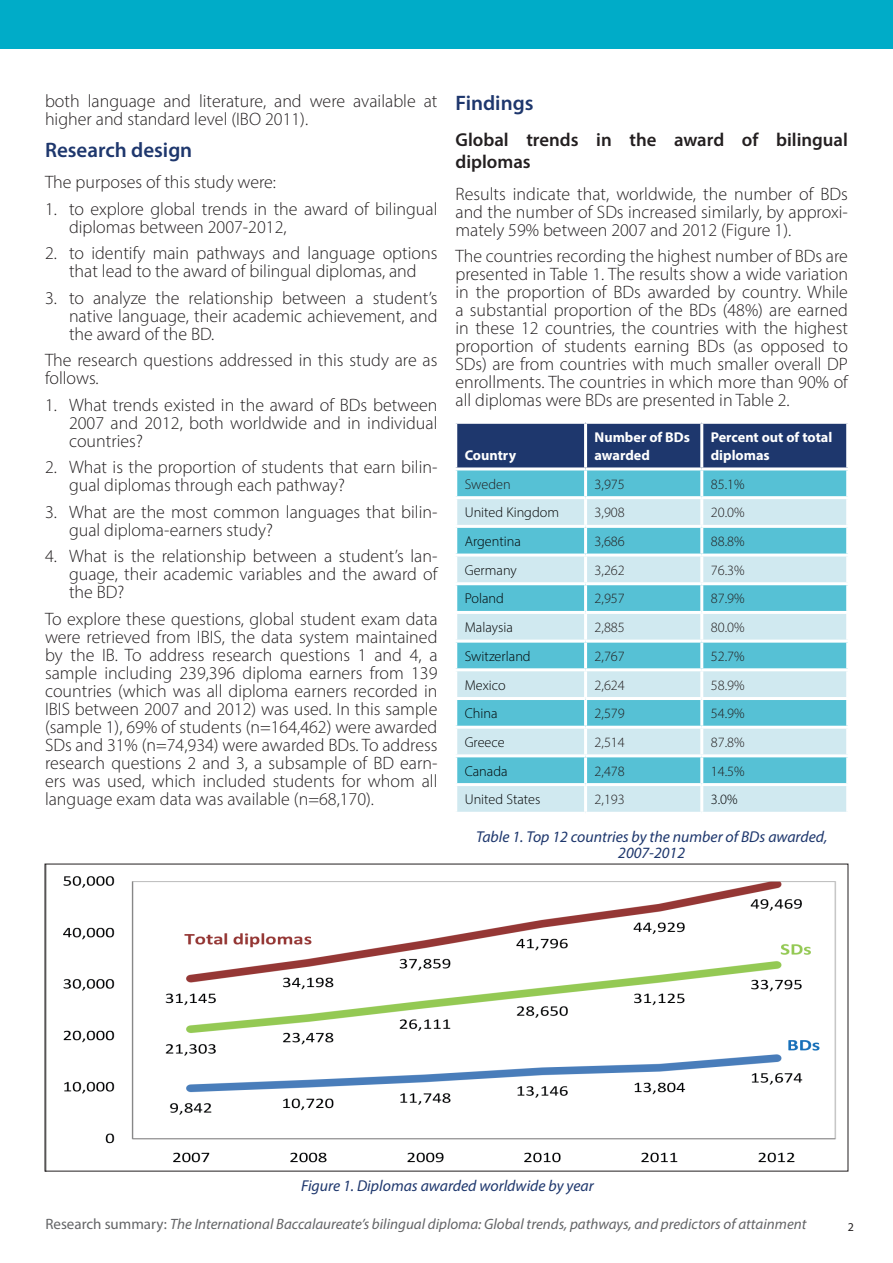
<style>
.page{position:relative;width:893px;height:1263px;background:#fff}
.page>*{position:absolute;margin:0;border:0;box-sizing:border-box;transform-origin:0 0}
.Heading_1_-_dark_blu{font:600 21px "Myriad Pro";color:#1e376d}
.Body_subheading{font:600 18.75px/22.5px "Myriad Pro";color:#231f20}
.Main_body{font:300 18px/18px "Myriad Pro";color:#231f20;text-align:justify}
.t1{font:italic 15.75px/16.5px "Myriad Pro";color:#1e376d;text-align:center}
.t2{font:italic 15px "Myriad Pro";color:#636466}
.Cell{font:300 14.25px "Myriad Pro";color:#231f20}
.Cell-2{font:300 14.25px "Myriad Pro";color:#010203}
.Cell_heading{font:700 14.25px/18px "Myriad Pro";color:#fff}
.t3{font:12px "Myriad Pro";color:#231f20}
.s1{font-style:normal}
</style>
<div class="page">
<div style="left:0;top:0;width:893px;height:48px;background:#00acc8"></div>
<div style="left:457px;top:424px;width:389px;height:43px;background:#1e376d"></div>
<div style="left:457px;top:470px;width:389px;height:26px;background:#56c1d5"></div>
<svg style="left:457px;top:499px;width:389px;height:313px;background:#99d7e4"></svg>
<hr style="left:584px;top:424px;width:3px;height:43px;background:#fff">
<hr style="left:700px;top:424px;width:3px;height:43px;background:#fff">
<hr style="left:584px;top:470px;width:3px;height:26px;background:#fff">
<hr style="left:700px;top:470px;width:3px;height:26px;background:#fff">
<hr style="left:584px;top:499px;width:3px;height:26px;background:#fff">
<hr style="left:700px;top:499px;width:3px;height:26px;background:#fff">
<hr style="left:454px;top:525px;width:132px;height:3px;background:#fff">
<hr style="left:586px;top:525px;width:116px;height:3px;background:#fff">
<hr style="left:584px;top:528px;width:3px;height:25px;background:#fff">
<hr style="left:702px;top:525px;width:147px;height:3px;background:#fff">
<hr style="left:700px;top:528px;width:3px;height:25px;background:#fff">
<hr style="left:454px;top:553px;width:132px;height:3px;background:#fff">
<hr style="left:586px;top:553px;width:116px;height:3px;background:#fff">
<hr style="left:584px;top:556px;width:3px;height:26px;background:#fff">
<hr style="left:702px;top:553px;width:147px;height:3px;background:#fff">
<hr style="left:700px;top:556px;width:3px;height:26px;background:#fff">
<hr style="left:454px;top:582px;width:132px;height:3px;background:#fff">
<hr style="left:586px;top:582px;width:116px;height:3px;background:#fff">
<hr style="left:584px;top:585px;width:3px;height:26px;background:#fff">
<hr style="left:702px;top:582px;width:147px;height:3px;background:#fff">
<hr style="left:700px;top:585px;width:3px;height:26px;background:#fff">
<hr style="left:454px;top:611px;width:132px;height:3px;background:#fff">
<hr style="left:586px;top:611px;width:116px;height:3px;background:#fff">
<hr style="left:584px;top:614px;width:3px;height:26px;background:#fff">
<hr style="left:702px;top:611px;width:147px;height:3px;background:#fff">
<hr style="left:700px;top:614px;width:3px;height:26px;background:#fff">
<hr style="left:454px;top:640px;width:132px;height:3px;background:#fff">
<hr style="left:586px;top:640px;width:116px;height:3px;background:#fff">
<hr style="left:584px;top:643px;width:3px;height:25px;background:#fff">
<hr style="left:702px;top:640px;width:147px;height:3px;background:#fff">
<hr style="left:700px;top:643px;width:3px;height:25px;background:#fff">
<hr style="left:454px;top:668px;width:132px;height:3px;background:#fff">
<hr style="left:586px;top:668px;width:116px;height:3px;background:#fff">
<hr style="left:584px;top:671px;width:3px;height:26px;background:#fff">
<hr style="left:702px;top:668px;width:147px;height:3px;background:#fff">
<hr style="left:700px;top:671px;width:3px;height:26px;background:#fff">
<hr style="left:454px;top:697px;width:132px;height:3px;background:#fff">
<hr style="left:586px;top:697px;width:116px;height:3px;background:#fff">
<hr style="left:584px;top:700px;width:3px;height:26px;background:#fff">
<hr style="left:702px;top:697px;width:147px;height:3px;background:#fff">
<hr style="left:700px;top:700px;width:3px;height:26px;background:#fff">
<hr style="left:454px;top:726px;width:132px;height:3px;background:#fff">
<hr style="left:586px;top:726px;width:116px;height:3px;background:#fff">
<hr style="left:584px;top:729px;width:3px;height:25px;background:#fff">
<hr style="left:702px;top:726px;width:147px;height:3px;background:#fff">
<hr style="left:700px;top:729px;width:3px;height:25px;background:#fff">
<hr style="left:454px;top:754px;width:132px;height:3px;background:#fff">
<hr style="left:586px;top:754px;width:116px;height:3px;background:#fff">
<hr style="left:584px;top:757px;width:3px;height:26px;background:#fff">
<hr style="left:702px;top:754px;width:147px;height:3px;background:#fff">
<hr style="left:700px;top:757px;width:3px;height:26px;background:#fff">
<hr style="left:454px;top:783px;width:132px;height:3px;background:#fff">
<hr style="left:586px;top:783px;width:116px;height:3px;background:#fff">
<hr style="left:584px;top:786px;width:3px;height:26px;background:#fff">
<hr style="left:702px;top:783px;width:147px;height:3px;background:#fff">
<hr style="left:700px;top:786px;width:3px;height:26px;background:#fff">
<img style="left:63px;top:876px;width:773px;height:287px">
<p class="Main_body" style="left:45px;top:92px;width:394px">both language and literature, and were available at higher and standard level (IBO 2011).</p>
<p class="Heading_1_-_dark_blu" style="left:45px;top:136px;width:149px">Research design</p>
<p class="Main_body" style="left:45px;top:173px;width:233px">The purposes of this study were:</p>
<p class="Main_body" style="left:69px;top:199px;width:370px;text-indent:-24px">1. to explore global trends in the award of bilingual diplomas between 2007-2012,</p>
<p class="Main_body" style="left:45px;top:244px;width:394px;text-align:center">2. to identify main pathways and language options that lead to the award of bilingual diplomas, and</p>
<p class="Main_body" style="left:69px;top:288px;width:370px;text-indent:-24px">3. to analyze the relationship between a student’s native language, their academic achievement, and the award of the BD.</p>
<p class="Main_body" style="left:45px;top:351px;width:394px">The research questions addressed in this study are as follows.</p>
<p class="Main_body" style="left:69px;top:395px;width:370px;text-indent:-24px">1. What trends existed in the award of BDs between 2007 and 2012, both worldwide and in individual countries?</p>
<p class="Main_body" style="left:69px;top:458px;width:370px;text-indent:-24px">2. What is the proportion of students that earn bilin&shy;gual diplomas through each pathway?</p>
<p class="Main_body" style="left:69px;top:502px;width:370px;text-indent:-24px">3. What are the most common languages that bilin&shy;gual diploma-earners study?</p>
<p class="Main_body" style="left:69px;top:547px;width:370px;text-indent:-24px">4. What is the relationship between a student’s lan&shy;guage, their academic variables and the award of the BD?</p>
<p class="Main_body" style="left:45px;top:609px;width:394px">To explore these questions, global student exam data were retrieved from IBIS, the data system maintained by the IB. To address research questions 1 and 4, a sample including 239,396 diploma earners from 139 countries (which was all diploma earners recorded in IBIS between 2007 and 2012) was used. In this sample (sample 1), 69% of students (n=164,462) were awarded SDs and 31% (n=74,934) were awarded BDs. To address research questions 2 and 3, a subsample of BD earn&shy;ers was used, which included students for whom all language exam data was available (n=68,170).</p>
<p class="Heading_1_-_dark_blu" style="left:455px;top:89px;width:79px">Findings</p>
<p class="Body_subheading" style="left:455px;top:128px;width:394px">Global trends in the award of bilingual diplomas</p>
<p class="Main_body" style="left:455px;top:185px;width:394px">Results indicate that, worldwide, the number of BDs and the number of SDs increased similarly, by approxi&shy;mately 59% between 2007 and 2012 (Figure 1).</p>
<p class="Main_body" style="left:455px;top:247px;width:394px">The countries recording the highest number of BDs are presented in Table 1. The results show a wide variation in the proportion of BDs awarded by country. While a substantial proportion of the BDs (48%) are earned in these 12 countries, the countries with the highest proportion of students earning BDs (as opposed to SDs) are from countries with much smaller overall DP enrollments. The countries in which more than 90% of all diplomas were BDs are presented in Table 2.</p>
<p class="Cell_heading" style="left:465px;top:446px;width:53px">Country</p>
<p class="Cell_heading" style="left:595px;top:428px;width:97px">Number of BDs awarded</p>
<p class="Cell_heading" style="left:711px;top:428px;width:123px">Percent out of total diplomas</p>
<p class="Cell" style="left:465px;top:475px;width:47px">Sweden</p>
<p class="Cell" style="left:595px;top:475px;width:32px">3,975</p>
<p class="Cell" style="left:711px;top:475px;width:35px">85.1%</p>
<p class="Cell-2" style="left:465px;top:504px;width:96px">United Kingdom</p>
<p class="Cell" style="left:595px;top:504px;width:32px">3,908</p>
<p class="Cell" style="left:711px;top:504px;width:35px">20.0%</p>
<p class="Cell-2" style="left:465px;top:533px;width:58px">Argentina</p>
<p class="Cell" style="left:595px;top:533px;width:32px">3,686</p>
<p class="Cell" style="left:711px;top:533px;width:35px">88.8%</p>
<p class="Cell-2" style="left:465px;top:561px;width:54px">Germany</p>
<p class="Cell" style="left:595px;top:561px;width:32px">3,262</p>
<p class="Cell" style="left:711px;top:561px;width:35px">76.3%</p>
<p class="Cell-2" style="left:465px;top:590px;width:41px">Poland</p>
<p class="Cell" style="left:595px;top:590px;width:32px">2,957</p>
<p class="Cell" style="left:711px;top:590px;width:35px">87.9%</p>
<p class="Cell-2" style="left:465px;top:619px;width:50px">Malaysia</p>
<p class="Cell" style="left:595px;top:619px;width:32px">2,885</p>
<p class="Cell" style="left:711px;top:619px;width:35px">80.0%</p>
<p class="Cell-2" style="left:465px;top:647px;width:67px">Switzerland</p>
<p class="Cell" style="left:595px;top:647px;width:32px">2,767</p>
<p class="Cell" style="left:711px;top:647px;width:35px">52.7%</p>
<p class="Cell-2" style="left:465px;top:676px;width:43px">Mexico</p>
<p class="Cell" style="left:595px;top:676px;width:32px">2,624</p>
<p class="Cell" style="left:711px;top:676px;width:35px">58.9%</p>
<p class="Cell-2" style="left:465px;top:705px;width:34px">China</p>
<p class="Cell" style="left:595px;top:705px;width:32px">2,579</p>
<p class="Cell" style="left:711px;top:705px;width:35px">54.9%</p>
<p class="Cell-2" style="left:465px;top:733px;width:42px">Greece</p>
<p class="Cell" style="left:595px;top:733px;width:32px">2,514</p>
<p class="Cell" style="left:711px;top:733px;width:35px">87.8%</p>
<p class="Cell-2" style="left:465px;top:762px;width:44px">Canada</p>
<p class="Cell" style="left:595px;top:762px;width:32px">2,478</p>
<p class="Cell" style="left:711px;top:762px;width:35px">14.5%</p>
<p class="Cell-2" style="left:465px;top:791px;width:77px">United States</p>
<p class="Cell" style="left:595px;top:791px;width:32px">2,193</p>
<p class="Cell-2" style="left:711px;top:791px;width:28px">3.0%</p>
<p class="t1" style="left:476px;top:828px;width:353px">Table 1. Top 12 countries by the number of BDs awarded,<br>2007-2012</p>
<p class="t1" style="left:301px;top:1177px;width:294px">Figure 1. Diplomas awarded worldwide by year</p>
<p class="t2" style="left:45px;top:1214px;width:763px"><span class="s1">Research summary:</span> The International Baccalaureate’s bilingual diploma: Global trends, pathways, and predictors of attainment</p>
<p class="t3" style="left:848px;top:1220px;width:8px">2</p>
</div>
